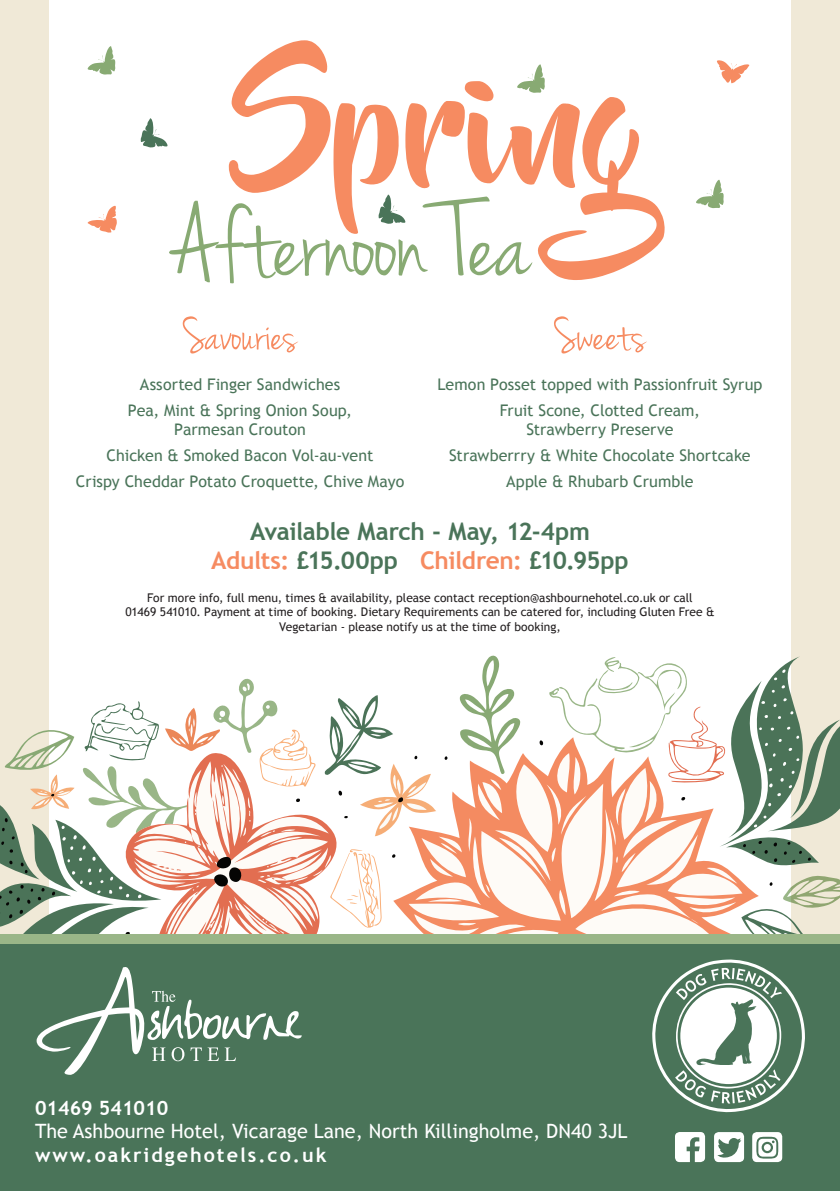
<style>
.page{position:relative;width:840px;height:1191px;background:#fff}
.page>*{position:absolute;margin:0;border:0;box-sizing:border-box;transform-origin:0 0}
.t1{font:147px "Beyond The Mountains";color:#f68b61}
.t2{font:112.4px "Jenna Sue";letter-spacing:-.005em;color:#88aa73}
.t3{font:50px "Jenna Sue";letter-spacing:-.005em;color:#f68b61}
.t4{font:700 24.2px/29.2px "Trebuchet MS";letter-spacing:-.015em;color:#4a7459;text-align:center}
.t5{font:19.8px "Trebuchet MS";color:#fff}
.t6{font:700 19.8px "Trebuchet MS";letter-spacing:.1em;color:#fff}
.t7{font:700 19.8px "Trebuchet MS";color:#fff}
.t8{font:16px/26px "Trebuchet MS";letter-spacing:.005em;color:#4a7459;text-align:center}
.t9{font:12px/14.4px "Trebuchet MS";color:#231f20;text-align:center}
.s1{color:#f68b61}
</style>
<div class="page">
<div style="left:0;top:0;width:839px;height:876px;background:#f0e9d7"></div>
<div style="left:49px;top:0;width:741px;height:1008px;background:#fff"></div>
<svg style="left:459px;top:655px;width:62px;height:82px"></svg>
<svg style="left:436px;top:740px;width:367px;height:194px"></svg>
<svg style="left:549px;top:656px;width:290px;height:210px"></svg>
<div style="left:0;top:939px;width:839px;height:252px;background:#4a7459"></div>
<div style="left:0;top:934px;width:839px;height:10px;background:#9ab688"></div>
<svg style="left:675px;top:1132px;width:106px;height:31px"></svg>
<svg style="left:650px;top:876px;width:189px;height:237px"></svg>
<svg style="left:0;top:679px;width:436px;height:396px"></svg>
<svg style="left:517px;top:64px;width:27px;height:29px"></svg>
<svg style="left:696px;top:180px;width:27px;height:28px"></svg>
<svg style="left:87px;top:46px;width:28px;height:29px"></svg>
<svg style="left:717px;top:60px;width:32px;height:23px"></svg>
<svg style="left:378px;top:195px;width:27px;height:29px"></svg>
<svg style="left:140px;top:118px;width:27px;height:30px"></svg>
<svg style="left:88px;top:206px;width:29px;height:27px"></svg>
<h1 class="t1" style="left:230px;top:48px;width:418px">Spring</h1>
<h2 class="t2" style="left:172px;top:178px;width:359px">Afternoon Tea</h2>
<h3 class="t3" style="left:183px;top:306px;width:115px">Savouries</h3>
<p class="t8" style="left:128px;top:372px;width:226px">Assorted Finger Sandwiches<br>Pea, Mint &amp; Spring Onion Soup,</p>
<p class="t8" style="left:76px;top:417px;width:330px">Parmesan Crouton<br>Chicken &amp; Smoked Bacon Vol-au-vent<br>Crispy Cheddar Potato Croquette, Chive Mayo</p>
<h3 class="t3" style="left:554px;top:306px;width:93px">Sweets</h3>
<p class="t8" style="left:437px;top:372px;width:326px">Lemon Posset topped with Passionfruit Syrup<br>Fruit Scone, Clotted Cream,</p>
<p class="t8" style="left:449px;top:417px;width:303px">Strawberry Preserve<br>Strawberrry &amp; White Chocolate Shortcake<br>Apple &amp; Rhubarb Crumble</p>
<h3 class="t4" style="left:211px;top:517px;width:419px">Available March - May, 12-4pm<br><span class="s1">Adults:</span> £15.00pp <span class="s1">Children:</span> £10.95pp</h3>
<p class="t9" style="left:125px;top:590px;width:590px">For more info, full menu, times &amp; availability, please contact reception@ashbournehotel.co.uk or call<br>01469 541010. Payment at time of booking. Dietary Requirements can be catered for, including Gluten Free &amp;<br>Vegetarian - please notify us at the time of booking,</p>
<p class="t7" style="left:35px;top:1095px;width:135px">01469 541010</p>
<p class="t5" style="left:35px;top:1119px;width:593px">The Ashbourne Hotel, Vicarage Lane, North Killingholme, DN40 3JL</p>
<p class="t6" style="left:35px;top:1142px;width:293px">www.oakridgehotels.co.uk</p>
</div>
